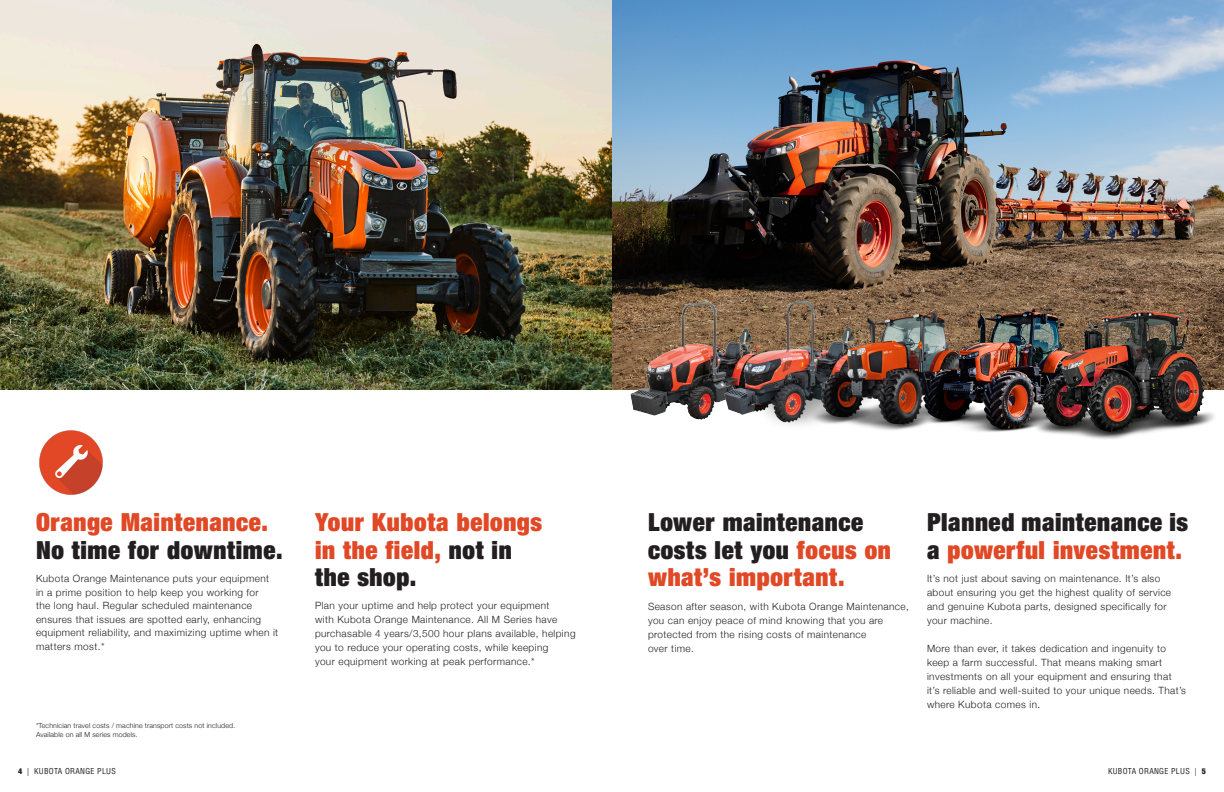
<style>
.page{position:relative;width:1224px;height:792px;background:#fff}
.page>*{position:absolute;margin:0;border:0;box-sizing:border-box;transform-origin:0 0}
.t1{font:900 condensed 25px/27.4px "Helvetica Neue LT Std";letter-spacing:.025em;color:#231f20}
.t2{font:900 condensed 25px/27.4px "Helvetica Neue LT Std";letter-spacing:.025em;color:#e14825}
.t3{font:300 10px/14px "Helvetica Neue";letter-spacing:.04em;color:#231f20}
.t4{font:condensed 8px "Helvetica LT Std";letter-spacing:.04em;color:#231f20}
.t5{font:300 7px "Helvetica Neue";letter-spacing:.02em;color:#231f20}
.s1{color:#231f20}
.s2{font-family:"Helvetica Neue LT Std";font-weight:900}
.s3{color:#e14825}
</style>
<div class="page">
<img style="left:39px;top:430px;width:64px;height:65px">
<img style="left:0;top:0;width:1224px;height:390px">
<img style="left:600px;top:295px;width:99px;height:125px">
<img style="left:699px;top:295px;width:196px;height:130px">
<img style="left:806px;top:310px;width:103px;height:120px">
<img style="left:909px;top:303px;width:111px;height:129px">
<img style="left:1020px;top:295px;width:204px;height:144px">
<p class="t2" style="left:36px;top:508px;width:248px">Orange Maintenance.<br><span class="s1">No time for downtime.</span></p>
<p class="t3" style="left:36px;top:571px;width:244px;line-height:13.5px">Kubota Orange Maintenance puts your equipment in a prime position to help keep you working for<br>the long haul. Regular scheduled maintenance ensures that issues are spotted early, enhancing equipment reliability, and maximizing uptime when it matters most.*</p>
<p class="t5" style="left:36px;top:720px;width:201px">*Technician travel costs / machine transport costs not included.</p>
<p class="t5" style="left:36px;top:729px;width:103px">Available on all M series models.</p>
<p class="t4" style="left:18px;top:766px;width:99px"><span class="s2">4</span> | KUBOTA ORANGE PLUS</p>
<p class="t2" style="left:315px;top:508px;width:229px">Your Kubota belongs in the field, <span class="s1">not in the shop.</span></p>
<p class="t1" style="left:648px;top:508px;width:244px">Lower maintenance costs let you <span class="s3">focus on what’s important.</span></p>
<p class="t1" style="left:927px;top:508px;width:263px">Planned maintenance is a <span class="s3">powerful investment.</span></p>
<p class="t3" style="left:315px;top:598px;width:262px">Plan your uptime and help protect your equipment<br>with Kubota Orange Maintenance. All M Series have purchasable 4 years/3,500 hour plans available, helping you to reduce your operating costs, while keeping<br>your equipment working at peak performance.*</p>
<p class="t3" style="left:648px;top:599px;width:262px">Season after season, with Kubota Orange Maintenance, you can enjoy peace of mind knowing that you are protected from the rising costs of maintenance<br>over time.</p>
<p class="t3" style="left:927px;top:571px;width:246px">It’s not just about saving on maintenance. It’s also about ensuring you get the highest quality of service and genuine Kubota parts, designed specifically for your machine.</p>
<p class="t3" style="left:927px;top:641px;width:261px">More than ever, it takes dedication and ingenuity to keep a farm successful. That means making smart investments on all your equipment and ensuring that it’s reliable and well-suited to your unique needs. That’s where Kubota comes in.</p>
<p class="t4" style="left:1108px;top:766px;width:99px">KUBOTA ORANGE PLUS | <span class="s2">5</span></p>
</div>
